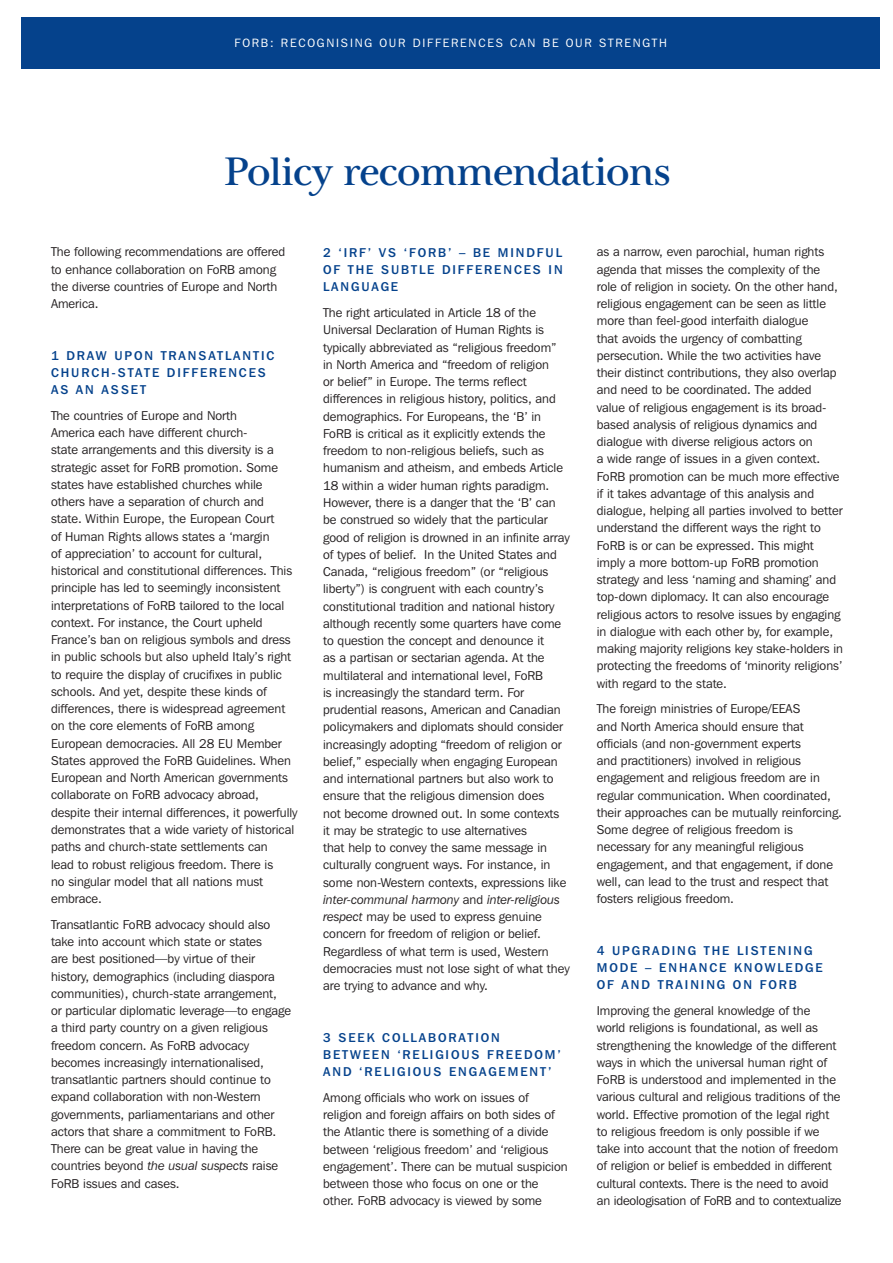
<style>
.page{position:relative;width:893px;height:1263px;background:#fff}
.page>*{position:absolute;margin:0;border:0;box-sizing:border-box;transform-origin:0 0}
.t1{font:42px "UOSBASKTITLING";letter-spacing:-.025em;color:#05428c}
.t2{font:12.75px/17.2px "Franklin Gothic IT Cby BT";color:#231f20}
.t3{font:500 12.75px/17.2px "Franklin Gothic IT Cby BT";letter-spacing:.15em;color:#05428c}
.t4{font:12px "Franklin Gothic IT Cby BT";letter-spacing:.15em;color:#fff}
.s1{font-style:italic}
</style>
<div class="page">
<div style="left:21px;top:17px;width:859px;height:51px;background:#05428c"></div>
<p class="t4" style="left:235px;top:36px;width:434px">FORB: RECOGNISING OUR DIFFERENCES CAN BE OUR STRENGTH</p>
<h1 class="t1" style="left:224px;top:153px;width:449px">Policy recommendations</h1>
<p class="t2" style="left:51px;top:243px;width:236px">The following recommendations are offered to enhance collaboration on FoRB among the diverse countries of Europe and North America.</p>
<p class="t3" style="left:51px;top:346px;width:225px">1 DRAW UPON TRANSATLANTIC<br>CHURCH-STATE DIFFERENCES<br>AS AN ASSET</p>
<p class="t2" style="left:51px;top:407px;width:248px">The countries of Europe and North<br>America each have different church-<br>state arrangements and this diversity is a strategic asset for FoRB promotion. Some states have established churches while others have a separation of church and state. Within Europe, the European Court<br>of Human Rights allows states a ‘margin<br>of appreciation’ to account for cultural, historical and constitutional differences. This principle has led to seemingly inconsistent interpretations of FoRB tailored to the local context. For instance, the Court upheld France’s ban on religious symbols and dress in public schools but also upheld Italy’s right to require the display of crucifixes in public schools. And yet, despite these kinds of differences, there is widespread agreement on the core elements of FoRB among European democracies. All 28 EU Member States approved the FoRB Guidelines. When European and North American governments collaborate on FoRB advocacy abroad, despite their internal differences, it powerfully demonstrates that a wide variety of historical paths and church-state settlements can<br>lead to robust religious freedom. There is<br>no singular model that all nations must embrace.</p>
<p class="t2" style="left:51px;top:915px;width:241px">Transatlantic FoRB advocacy should also take into account which state or states<br>are best positioned—by virtue of their history, demographics (including diaspora communities), church-state arrangement,<br>or particular diplomatic leverage—to engage a third party country on a given religious freedom concern. As FoRB advocacy becomes increasingly internationalised, transatlantic partners should continue to expand collaboration with non-Western governments, parliamentarians and other actors that share a commitment to FoRB.<br>There can be great value in having the countries beyond <span class="s1">the usual suspects</span> raise FoRB issues and cases.</p>
<p class="t3" style="left:323px;top:244px;width:241px;text-align:justify">2 ‘IRF’ VS ‘FORB’ – BE MINDFUL OF THE SUBTLE DIFFERENCES IN LANGUAGE</p>
<p class="t2" style="left:323px;top:304px;width:248px">The right articulated in Article 18 of the Universal Declaration of Human Rights is typically abbreviated as “religious freedom”<br>in North America and “freedom of religion<br>or belief” in Europe. The terms reflect differences in religious history, politics, and demographics. For Europeans, the ‘B’ in FoRB is critical as it explicitly extends the freedom to non-religious beliefs, such as humanism and atheism, and embeds Article 18 within a wider human rights paradigm.<br>However, there is a danger that the ‘B’ can be construed so widely that the particular good of religion is drowned in an infinite array of types of belief. In the United States and Canada, “religious freedom” (or “religious liberty”) is congruent with each country’s constitutional tradition and national history although recently some quarters have come to question the concept and denounce it<br>as a partisan or sectarian agenda. At the multilateral and international level, FoRB<br>is increasingly the standard term. For prudential reasons, American and Canadian policymakers and diplomats should consider increasingly adopting “freedom of religion or belief,” especially when engaging European and international partners but also work to ensure that the religious dimension does<br>not become drowned out. In some contexts<br>it may be strategic to use alternatives<br>that help to convey the same message in culturally congruent ways. For instance, in some non-Western contexts, expressions like <span class="s1">inter-communal harmony</span> and <span class="s1">inter-religious respect</span> may be used to express genuine concern for freedom of religion or belief.<br>Regardless of what term is used, Western democracies must not lose sight of what they are trying to advance and why.</p>
<p class="t3" style="left:323px;top:1028px;width:239px">3 SEEK COLLABORATION<br>BETWEEN ‘RELIGIOUS FREEDOM’<br>AND ‘RELIGIOUS ENGAGEMENT’</p>
<p class="t2" style="left:323px;top:1088px;width:246px">Among officials who work on issues of religion and foreign affairs on both sides of the Atlantic there is something of a divide between ‘religious freedom’ and ‘religious engagement’. There can be mutual suspicion between those who focus on one or the other. FoRB advocacy is viewed by some</p>
<p class="t2" style="left:597px;top:243px;width:248px">as a narrow, even parochial, human rights agenda that misses the complexity of the role of religion in society. On the other hand, religious engagement can be seen as little more than feel-good interfaith dialogue<br>that avoids the urgency of combatting persecution. While the two activities have their distinct contributions, they also overlap and need to be coordinated. The added value of religious engagement is its broad&shy;based analysis of religious dynamics and dialogue with diverse religious actors on<br>a wide range of issues in a given context.<br>FoRB promotion can be much more effective if it takes advantage of this analysis and dialogue, helping all parties involved to better understand the different ways the right to FoRB is or can be expressed. This might imply a more bottom-up FoRB promotion strategy and less ‘naming and shaming’ and top-down diplomacy. It can also encourage religious actors to resolve issues by engaging in dialogue with each other by, for example, making majority religions key stake-holders in protecting the freedoms of ‘minority religions’ with regard to the state.</p>
<p class="t2" style="left:597px;top:700px;width:247px">The foreign ministries of Europe/EEAS<br>and North America should ensure that officials (and non-government experts<br>and practitioners) involved in religious engagement and religious freedom are in regular communication. When coordinated, their approaches can be mutually reinforcing.<br>Some degree of religious freedom is necessary for any meaningful religious engagement, and that engagement, if done well, can lead to the trust and respect that fosters religious freedom.</p>
<p class="t3" style="left:597px;top:941px;width:227px">4 UPGRADING THE LISTENING<br>MODE – ENHANCE KNOWLEDGE<br>OF AND TRAINING ON FORB</p>
<p class="t2" style="left:597px;top:1002px;width:246px">Improving the general knowledge of the world religions is foundational, as well as strengthening the knowledge of the different ways in which the universal human right of FoRB is understood and implemented in the various cultural and religious traditions of the world. Effective promotion of the legal right to religious freedom is only possible if we take into account that the notion of freedom of religion or belief is embedded in different cultural contexts. There is the need to avoid an ideologisation of FoRB and to contextualize</p>
</div>
